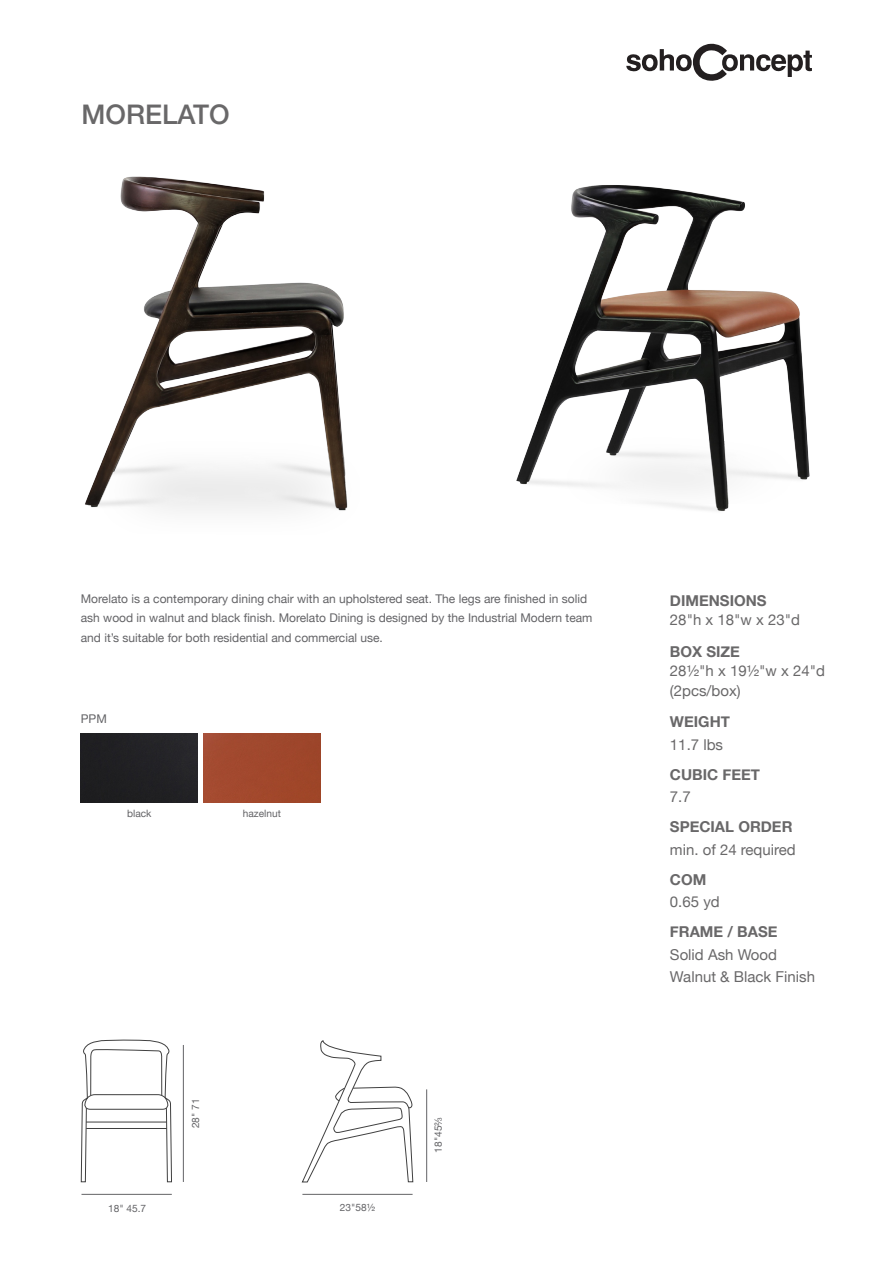
<style>
.page{position:relative;width:893px;height:1263px;background:#fff}
.page>*{position:absolute;margin:0;border:0;box-sizing:border-box;transform-origin:0 0}
.t1{font:500 27px "Helvetica Neue";color:#696869}
.t2{font:15px/31.5px "Helvetica Neue";color:#696869}
.t3{font:700 15px/30px "Helvetica Neue";color:#696869}
.t4{font:12px/19.5px "Helvetica Neue";color:#636366}
.t5{font:10.2px "Helvetica Neue";color:#636366}
.s1{font-weight:700}
.s2{font-weight:400}
</style>
<div class="page">
<svg style="left:626px;top:44px;width:186px;height:37px"></svg>
<hr style="left:81px;top:1194px;width:91px;height:1px;background:#636366">
<hr style="left:302px;top:1194px;width:111px;height:1px;background:#636366">
<hr style="left:426px;top:1089px;width:1px;height:93px;background:#636366">
<hr style="left:183px;top:1045px;width:1px;height:137px;background:#636366">
<div style="left:204px;top:733px;width:116px;height:69px;background:#a1482d"></div>
<div style="left:81px;top:733px;width:116px;height:69px;background:#252428"></div>
<svg style="left:81px;top:738px;width:91px;height:444px"></svg>
<hr style="left:86px;top:1122px;width:81px;height:1px;background:#404040">
<hr style="left:86px;top:1128px;width:81px;height:1px;background:#404040">
<svg style="left:302px;top:1040px;width:111px;height:142px"></svg>
<img style="left:85px;top:176px;width:263px;height:335px">
<img style="left:516px;top:185px;width:294px;height:326px">
<p class="t1" style="left:81px;top:92px;width:150px">MORELATO</p>
<p class="t4" style="left:81px;top:589px;width:513px">Morelato is a contemporary dining chair with an upholstered seat. The legs are finished in solid ash wood in walnut and black finish. Morelato Dining is designed by the Industrial Modern team and it’s suitable for both residential and commercial use.</p>
<p class="t4" style="left:81px;top:710px;width:28px">PPM</p>
<p class="t5" style="left:127px;top:806px;width:26px">black</p>
<p class="t5" style="left:243px;top:806px;width:40px">hazelnut</p>
<p class="t5" style="left:108px;top:1200px;width:40px">18" 45.7</p>
<p class="t5" style="left:188px;top:1128px;width:31px;rotate:-90deg">28" 71</p>
<p class="t5" style="left:340px;top:1199px;width:37px">23"58½</p>
<p class="t5" style="left:431px;top:1153px;width:37px;rotate:-90deg">18"45⅔</p>
<p class="t3" style="left:670px;top:586px;width:98px">DIMENSIONS</p>
<p class="t2" style="left:670px;top:605px;width:132px">28"h x 18"w x 23"d<br><span class="s1">BOX SIZE</span></p>
<p class="t2" style="left:670px;top:662px;width:157px;line-height:19.5px">28½"h x 19½"w x 24"d (2pcs/box)</p>
<p class="t3" style="left:670px;top:707px;width:61px">WEIGHT</p>
<p class="t3" style="left:670px;top:730px;width:91px"><span class="s2">11.7 lbs<br></span>CUBIC FEET</p>
<p class="t2" style="left:670px;top:782px;width:22px">7.7</p>
<p class="t3" style="left:670px;top:812px;width:124px">SPECIAL ORDER</p>
<p class="t2" style="left:670px;top:835px;width:127px;line-height:30px">min. of 24 required<br><span class="s1">COM</span></p>
<p class="t2" style="left:670px;top:887px;width:51px">0.65 yd</p>
<p class="t3" style="left:670px;top:917px;width:109px">FRAME / BASE</p>
<p class="t2" style="left:670px;top:944px;width:147px;line-height:22.5px">Solid Ash Wood<br>Walnut &amp; Black Finish</p>
</div>
